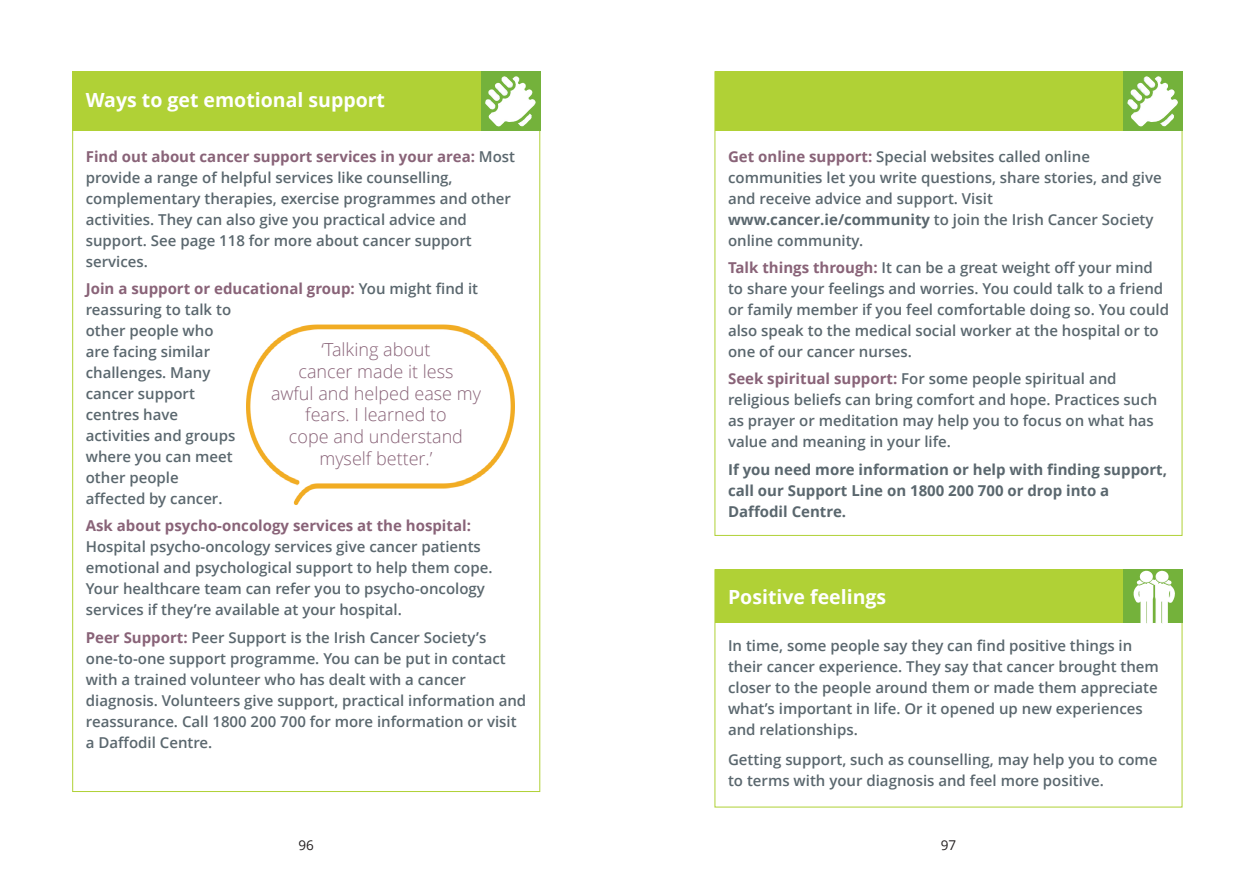
<style>
.page{position:relative;width:1259px;height:893px;background:#fff}
.page>*{position:absolute;margin:0;border:0;box-sizing:border-box;transform-origin:0 0}
.t1{font:700 19.5px "Open Sans";color:#fff}
.t2{font:300 18px/21.8px "Open Sans";color:#896378;text-align:center}
.t3{font:600 15px/21px "Open Sans";color:#5a676e}
.t4{font:700 15px/21px "Open Sans";color:#5a676e}
.t5{font:700 15px "Open Sans";color:#896378}
.t6{font:13.5px "Open Sans";color:#231f20}
.s1{font-weight:700;color:#896378}
.s2{font-weight:700}
</style>
<div class="page">
<div style="left:714px;top:569px;width:468px;height:54px;background:#b0d136"></div>
<div style="left:714px;top:569px;width:468px;height:238px;border:1px solid #b0d136"></div>
<svg style="left:1123px;top:569px;width:60px;height:54px;background:#acd18a"></svg>
<img style="left:1139px;top:571px;width:29px;height:12px">
<div style="left:72px;top:71px;width:468px;height:60px;background:#b0d136"></div>
<div style="left:481px;top:71px;width:59px;height:60px;background:#74b23b"></div>
<img style="left:488px;top:76px;width:47px;height:51px">
<div style="left:714px;top:71px;width:468px;height:60px;background:#b0d136"></div>
<div style="left:1123px;top:71px;width:60px;height:60px;background:#74b23b"></div>
<img style="left:1130px;top:76px;width:48px;height:51px">
<img style="left:246px;top:324px;width:268px;height:181px">
<h1 class="t1" style="left:86px;top:86px;width:301px">Ways to get emotional support</h1>
<p class="t3" style="left:86px;top:145px;width:431px"><span class="s1">Find out about cancer support services in your area:</span> Most provide a range of helpful services like counselling, complementary therapies, exercise programmes and other activities. They can also give you practical advice and support. See page 118 for more about cancer support services.</p>
<p class="t3" style="left:86px;top:278px;width:394px"><span class="s1">Join a support or educational group:</span> You might find it reassuring to talk to<br>other people who<br>are facing similar<br>challenges. Many<br>cancer support<br>centres have<br>activities and groups<br>where you can meet<br>other people<br>affected by cancer.</p>
<p class="t5" style="left:86px;top:515px;width:387px">Ask about psycho-oncology services at the hospital:</p>
<p class="t3" style="left:86px;top:536px;width:408px">Hospital psycho-oncology services give cancer patients emotional and psychological support to help them cope.<br>Your healthcare team can refer you to psycho-oncology services if they’re available at your hospital.</p>
<p class="t3" style="left:86px;top:626px;width:442px"><span class="s1">Peer Support:</span> Peer Support is the Irish Cancer Society’s one-to-one support programme. You can be put in contact with a trained volunteer who has dealt with a cancer diagnosis. Volunteers give support, practical information and reassurance. Call 1800 200 700 for more information or visit a Daffodil Centre.</p>
<p class="t2" style="left:271px;top:338px;width:211px">‘Talking about<br>cancer made it less<br>awful and helped ease my fears. I learned to<br>cope and understand myself better.’</p>
<p class="t3" style="left:728px;top:145px;width:435px"><span class="s1">Get online support:</span> Special websites called online communities let you write questions, share stories, and give and receive advice and support. Visit <span class="s2">www.cancer.ie/community</span> to join the Irish Cancer Society online community.</p>
<p class="t3" style="left:728px;top:257px;width:442px"><span class="s1">Talk things through:</span> It can be a great weight off your mind to share your feelings and worries. You could talk to a friend or family member if you feel comfortable doing so. You could also speak to the medical social worker at the hospital or to one of our cancer nurses.</p>
<p class="t3" style="left:728px;top:368px;width:431px"><span class="s1">Seek spiritual support:</span> For some people spiritual and religious beliefs can bring comfort and hope. Practices such as prayer or meditation may help you to focus on what has value and meaning in your life.</p>
<p class="t4" style="left:728px;top:458px;width:440px">If you need more information or help with finding support, call our Support Line on 1800 200 700 or drop into a<br>Daffodil Centre.</p>
<h1 class="t1" style="left:728px;top:584px;width:160px">Positive feelings</h1>
<p class="t3" style="left:728px;top:635px;width:432px">In time, some people say they can find positive things in their cancer experience. They say that cancer brought them closer to the people around them or made them appreciate what’s important in life. Or it opened up new experiences and relationships.</p>
<p class="t3" style="left:728px;top:748px;width:431px">Getting support, such as counselling, may help you to come to terms with your diagnosis and feel more positive.</p>
<p class="t6" style="left:298px;top:836px;width:17px">96</p>
<p class="t6" style="left:940px;top:836px;width:17px">97</p>
</div>
